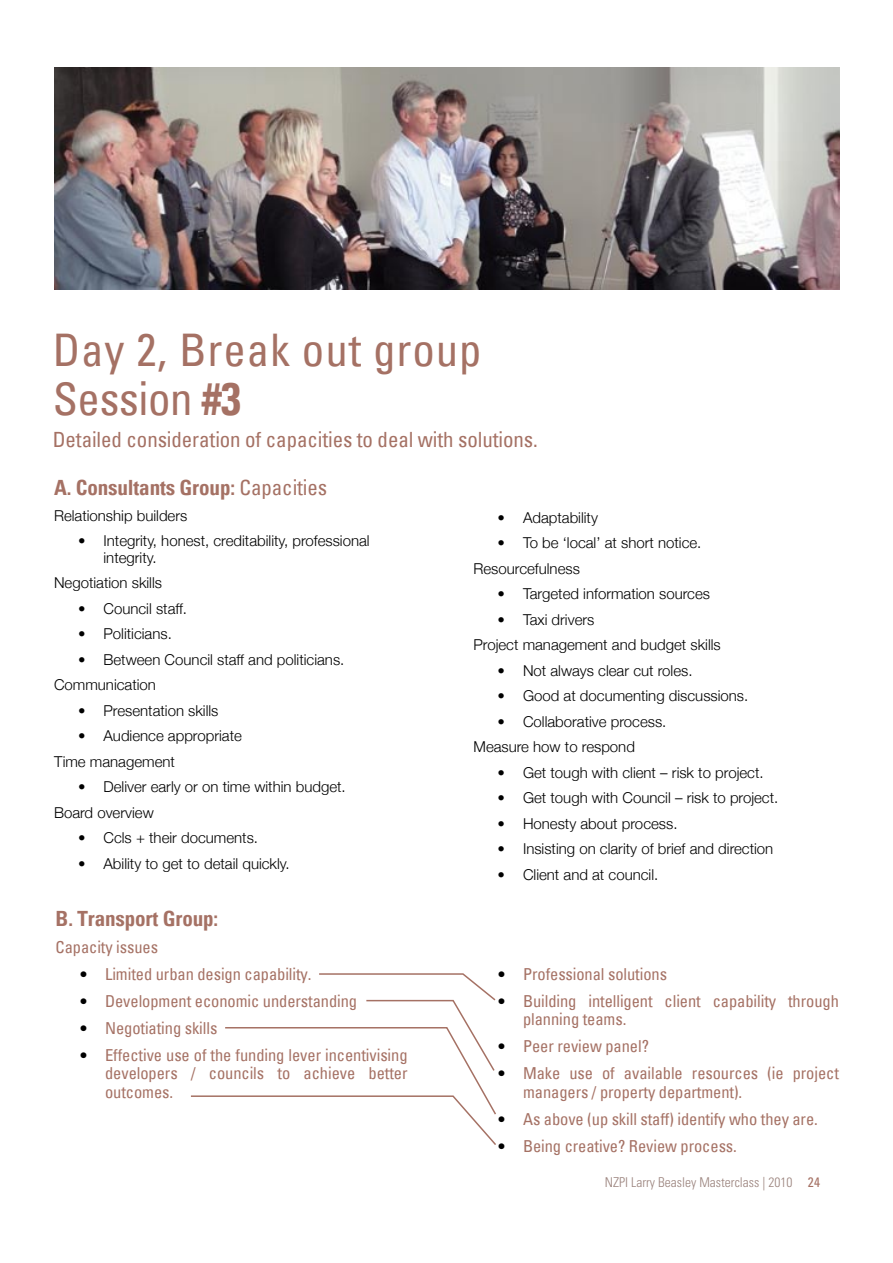
<style>
.page{position:relative;width:893px;height:1263px;background:#fff}
.page>*{position:absolute;margin:0;border:0;box-sizing:border-box;transform-origin:0 0}
.t1{font:condensed 45px/49.5px "Univers";letter-spacing:.02em;color:#a57164}
.t2{font:condensed 21px "Univers";letter-spacing:-.005em;color:#a57164}
.t3{font:700 condensed 21px "Univers";letter-spacing:-.005em;color:#a57164}
.t4{font:condensed 16.5px/18.1px "Univers";letter-spacing:-.005em;color:#a57164}
.t5{font:300 15px/25.5px "Helvetica Neue";color:#000}
.t6{font:300 condensed 13.5px "Univers";color:#9a827c}
.s1{font-weight:700}
.s2{font-weight:400}
.s3{font-family:"Helvetica";font-weight:900;font-stretch:extra-condensed}
.s4{font-family:"Helvetica";font-weight:900;font-stretch:extra-condensed;color:#000}
.s5{font-weight:400;color:#a57164}
</style>
<div class="page">
<svg style="left:190px;top:973px;width:306px;height:172px"></svg>
<img style="left:54px;top:68px;width:785px;height:222px">
<h1 class="t1" style="left:53px;top:324px;width:430px">Day 2, Break out group<br>Session <span class="s1">#3</span></h1>
<h2 class="t2" style="left:53px;top:426px;width:486px">Detailed consideration of capacities to deal with solutions.</h2>
<h2 class="t3" style="left:54px;top:475px;width:275px">A. Consultants Group: <span class="s2">Capacities</span></h2>
<p class="t5" style="left:54px;top:502px;width:135px">Relationship builders</p>
<p class="t5" style="left:104px;top:532px;width:268px;line-height:16.5px;text-indent:-26px"><span class="s3">•</span> Integrity, honest, creditability, professional integrity.</p>
<p class="t5" style="left:54px;top:570px;width:110px">Negotiation skills</p>
<p class="t5" style="left:78px;top:595px;width:111px"><span class="s3">•</span> Council staff.</p>
<p class="t5" style="left:78px;top:621px;width:95px"><span class="s3">•</span> Politicians.</p>
<p class="t5" style="left:54px;top:646px;width:292px;text-indent:24px"><span class="s3">•</span> Between Council staff and politicians.<br>Communication</p>
<p class="t5" style="left:78px;top:697px;width:142px"><span class="s3">•</span> Presentation skills</p>
<p class="t5" style="left:54px;top:723px;width:189px;text-indent:24px"><span class="s3">•</span> Audience appropriate<br>Time management</p>
<p class="t5" style="left:54px;top:774px;width:293px;text-indent:24px"><span class="s3">•</span> Deliver early or on time within budget.<br>Board overview</p>
<p class="t5" style="left:78px;top:825px;width:182px"><span class="s3">•</span> Ccls + their documents.</p>
<p class="t5" style="left:78px;top:850px;width:213px"><span class="s3">•</span> Ability to get to detail quickly.</p>
<h2 class="t3" style="left:56px;top:905px;width:164px">B. Transport Group:</h2>
<p class="t4" style="left:56px;top:937px;width:104px">Capacity issues</p>
<p class="t4" style="left:80px;top:964px;width:233px"><span class="s4">•</span> Limited urban design capability.</p>
<p class="t4" style="left:80px;top:991px;width:279px"><span class="s4">•</span> Development economic understanding</p>
<p class="t4" style="left:80px;top:1019px;width:139px"><span class="s4">•</span> Negotiating skills</p>
<p class="t4" style="left:105px;top:1046px;width:304px;text-align:justify;text-indent:-25px"><span class="s4">•</span> Effective use of the funding lever incentivising developers / councils to achieve better outcomes.</p>
<p class="t5" style="left:497px;top:504px;width:102px"><span class="s3">•</span> Adaptability</p>
<p class="t5" style="left:473px;top:530px;width:229px;text-indent:24px"><span class="s3">•</span> To be ‘local’ at short notice.<br>Resourcefulness</p>
<p class="t5" style="left:497px;top:581px;width:214px"><span class="s3">•</span> Targeted information sources</p>
<p class="t5" style="left:473px;top:606px;width:249px;text-indent:24px"><span class="s3">•</span> Taxi drivers<br>Project management and budget skills</p>
<p class="t5" style="left:497px;top:657px;width:197px"><span class="s3">•</span> Not always clear cut roles.</p>
<p class="t5" style="left:497px;top:683px;width:252px"><span class="s3">•</span> Good at documenting discussions.</p>
<p class="t5" style="left:473px;top:708px;width:194px;text-indent:24px"><span class="s3">•</span> Collaborative process.<br>Measure how to respond</p>
<p class="t5" style="left:497px;top:759px;width:268px"><span class="s3">•</span> Get tough with client – risk to project.</p>
<p class="t5" style="left:497px;top:785px;width:282px"><span class="s3">•</span> Get tough with Council – risk to project.</p>
<p class="t5" style="left:497px;top:810px;width:181px"><span class="s3">•</span> Honesty about process.</p>
<p class="t5" style="left:497px;top:836px;width:277px"><span class="s3">•</span> Insisting on clarity of brief and direction</p>
<p class="t5" style="left:497px;top:861px;width:162px"><span class="s3">•</span> Client and at council.</p>
<p class="t4" style="left:497px;top:964px;width:171px"><span class="s4">•</span> Professional solutions</p>
<p class="t4" style="left:523px;top:991px;width:317px;text-indent:-25px"><span class="s4">•</span> Building intelligent client capability through planning teams.</p>
<p class="t4" style="left:497px;top:1037px;width:153px"><span class="s4">•</span> Peer review panel?</p>
<p class="t4" style="left:523px;top:1064px;width:317px;text-indent:-25px"><span class="s4">•</span> Make use of available resources (ie project managers / property department).</p>
<p class="t4" style="left:497px;top:1109px;width:322px"><span class="s4">•</span> As above (up skill staff) identify who they are.</p>
<p class="t4" style="left:497px;top:1136px;width:241px"><span class="s4">•</span> Being creative? Review process.</p>
<p class="t6" style="left:605px;top:1174px;width:217px">NZPI Larry Beasley Masterclass | 2010 <span class="s5">24</span></p>
</div>
